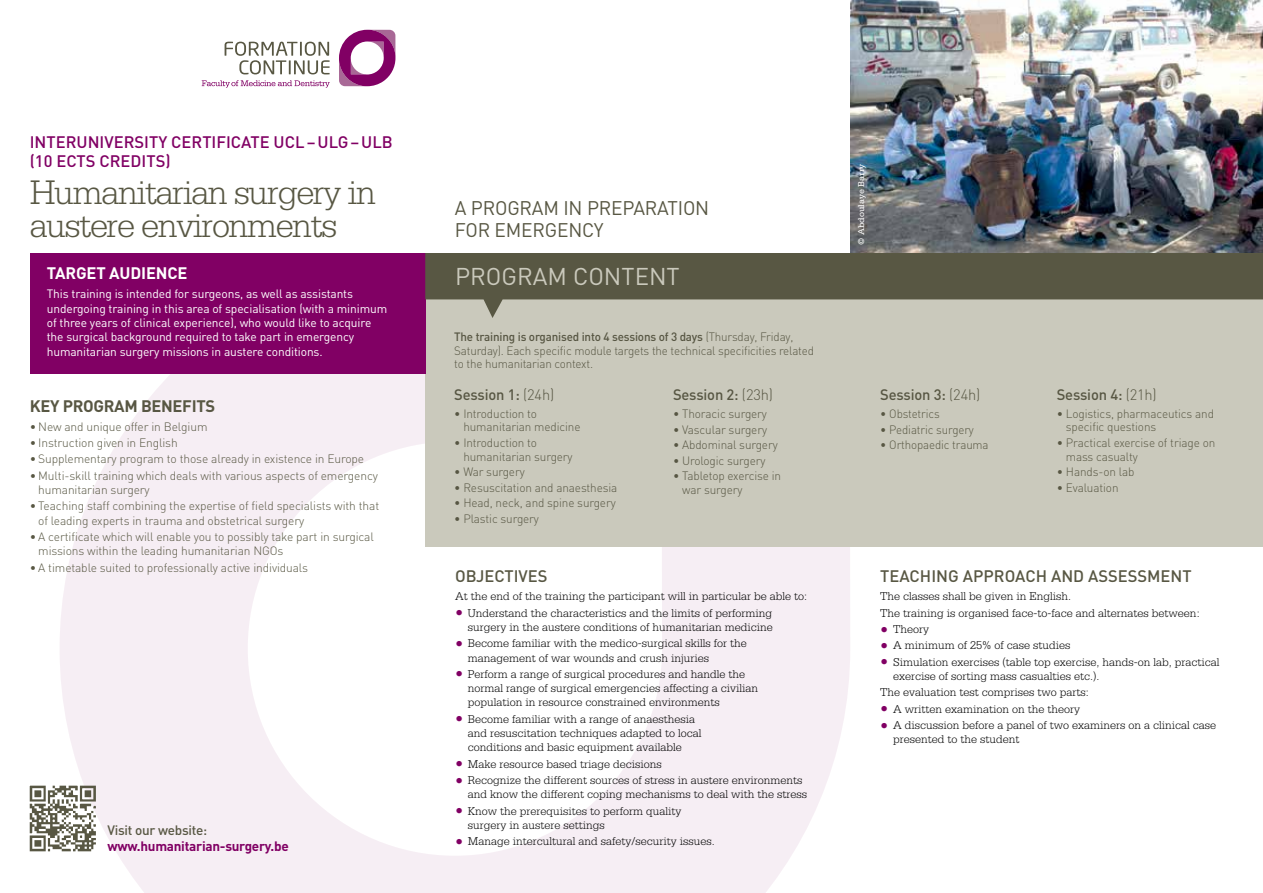
<style>
.page{position:relative;width:1263px;height:893px;background:#fff}
.page>*{position:absolute;margin:0;border:0;box-sizing:border-box;transform-origin:0 0}
.t1{font:300 36px/33px "Serifa Std";letter-spacing:-.04em;color:#585743}
.t2{font:24px "DIN";color:#cac9bc}
.t3{font:19.5px/22.5px "DIN";letter-spacing:-.01em;color:#585743}
.t4{font:500 16.5px/19.5px "DIN";color:#810064}
.t5{font:500 16.5px "DIN";color:#585743}
.t6{font:700 16.5px "DIN";letter-spacing:-.02em;color:#585743}
.t7{font:700 16.5px "DIN";letter-spacing:-.01em;color:#fff}
.t8{font:500 15px "DIN";letter-spacing:-.01em;color:#575643}
.t9{font:700 13.5px "DIN";letter-spacing:-.02em;color:#810064}
.t10{font:500 13.5px "DIN";letter-spacing:-.02em;color:#585743}
.t11{font:300 12px/14.2px "Serifa Std";color:#000}
.t12{font:300 12px/14.2px "DIN";letter-spacing:-.01em;color:#585743}
.t13{font:300 12px/13.5px "DIN";letter-spacing:-.01em;color:#575643}
.t14{font:12px/14.4px "DIN";letter-spacing:-.01em;color:#fff}
.t15{font:300 12px "DIN";letter-spacing:-.01em;color:#585743;scale:.96 1}
.t16{font:9px "Serifa Std";color:#fff}
.s1{font-weight:500}
.s2{font-weight:300}
.s3{font-size:16.5px;color:#810064}
.s4{color:#585743}
.s5{font-weight:300;color:#585743}
</style>
<div class="page">
<svg style="left:60px;top:373px;width:790px;height:520px;fill:#f6eef4"></svg>
<img style="left:850px;top:0;width:413px;height:253px">
<div style="left:425px;top:253px;width:838px;height:293px;background:#cac9bc"></div>
<div style="left:30px;top:253px;width:395px;height:120px;background:#810064"></div>
<img style="left:29px;top:779px;width:74px;height:79px">
<svg style="left:225px;top:42px;width:105px;height:32px"></svg>
<svg style="left:339px;top:30px;width:56px;height:56px"></svg>
<svg style="left:202px;top:80px;width:128px;height:8px"></svg>
<svg style="left:425px;top:253px;width:838px;height:65px;fill:#585743"></svg>
<h3 class="t4" style="left:30px;top:132px;width:365px">INTERUNIVERSITY CERTIFICATE UCL–ULG–ULB (10 ECTS CREDITS)</h3>
<h1 class="t1" style="left:30px;top:176px;width:348px">Humanitarian surgery in austere environments</h1>
<h3 class="t7" style="left:47px;top:263px;width:142px">TARGET AUDIENCE</h3>
<p class="t14" style="left:47px;top:286px;width:342px">This training is intended for surgeons, as well as assistants undergoing training in this area of specialisation (with a minimum of three years of clinical experience), who would like to acquire the surgical background required to take part in emergency humanitarian surgery missions in austere conditions.</p>
<h3 class="t6" style="left:30px;top:395px;width:187px">KEY PROGRAM BENEFITS</h3>
<p class="t12" style="left:30px;top:419px;width:179px">• New and unique offer in Belgium</p>
<p class="t12" style="left:30px;top:435px;width:150px">• Instruction given in English</p>
<p class="t12" style="left:30px;top:452px;width:336px">• Supplementary program to those already in existence in Europe</p>
<p class="t12" style="left:38px;top:468px;width:341px;text-indent:-9px">• Multi-skill training which deals with various aspects of emergency humanitarian surgery</p>
<p class="t12" style="left:38px;top:499px;width:342px;text-indent:-9px">• Teaching staff combining the expertise of field specialists with that of leading experts in trauma and obstetrical surgery</p>
<p class="t12" style="left:38px;top:529px;width:337px;text-indent:-9px">• A certificate which will enable you to possibly take part in surgical missions within the leading humanitarian NGOs</p>
<p class="t12" style="left:30px;top:560px;width:280px">• A timetable suited to professionally active individuals</p>
<p class="t10" style="left:107px;top:821px;width:101px">Visit our website:</p>
<p class="t9" style="left:107px;top:838px;width:183px">www.humanitarian-surgery.be</p>
<h3 class="t3" style="left:455px;top:196px;width:256px">A PROGRAM IN PREPARATION<br>FOR EMERGENCY</h3>
<h2 class="t2" style="left:455px;top:262px;width:226px">PROGRAM CONTENT</h2>
<p class="t13" style="left:454px;top:330px;width:361px"><span class="s1">The training is organised into 4 sessions of 3 days</span> (Thursday, Friday,<br>Saturday). Each specific module targets the technical specificities related to the humanitarian context.</p>
<p class="t8" style="left:454px;top:385px;width:102px">Session 1: <span class="s2">(24h)</span></p>
<p class="t13" style="left:463px;top:407px;width:119px;text-indent:-9px">• Introduction to humanitarian medicine</p>
<p class="t13" style="left:463px;top:436px;width:111px;text-indent:-9px">• Introduction to humanitarian surgery</p>
<p class="t13" style="left:454px;top:465px;width:72px">• War surgery</p>
<p class="t13" style="left:454px;top:481px;width:165px">• Resuscitation and anaesthesia</p>
<p class="t13" style="left:454px;top:496px;width:163px">• Head, neck, and spine surgery</p>
<p class="t13" style="left:454px;top:512px;width:86px">• Plastic surgery</p>
<p class="t8" style="left:673px;top:385px;width:102px">Session 2: <span class="s2">(23h)</span></p>
<p class="t13" style="left:673px;top:407px;width:95px">• Thoracic surgery</p>
<p class="t13" style="left:673px;top:422px;width:96px">• Vascular surgery</p>
<p class="t13" style="left:673px;top:438px;width:106px">• Abdominal surgery</p>
<p class="t13" style="left:673px;top:454px;width:94px">• Urologic surgery</p>
<p class="t13" style="left:682px;top:469px;width:100px;text-indent:-9px">• Tabletop exercise in war surgery</p>
<h3 class="t5" style="left:455px;top:565px;width:94px">OBJECTIVES</h3>
<p class="t11" style="left:455px;top:589px;width:354px">At the end of the training the participant will in particular be able to:</p>
<p class="t11" style="left:455px;top:606px;width:319px;text-align:right"><span class="s3">•</span> Understand the characteristics and the limits of performing surgery in the austere conditions of humanitarian medicine</p>
<p class="t11" style="left:468px;top:636px;width:280px;text-indent:-13px"><span class="s3">•</span> Become familiar with the medico-surgical skills for the management of war wounds and crush injuries</p>
<p class="t11" style="left:468px;top:667px;width:292px;text-indent:-13px"><span class="s3">•</span> Perform a range of surgical procedures and handle the normal range of surgical emergencies affecting a civilian population in resource constrained environments</p>
<p class="t11" style="left:468px;top:712px;width:235px;text-indent:-13px"><span class="s3">•</span> Become familiar with a range of anaesthesia and resuscitation techniques adapted to local conditions and basic equipment available</p>
<p class="t11" style="left:455px;top:757px;width:208px"><span class="s3">•</span> Make resource based triage decisions</p>
<p class="t11" style="left:468px;top:773px;width:341px;text-indent:-13px"><span class="s3">•</span> Recognize the different sources of stress in austere environments and know the different coping mechanisms to deal with the stress</p>
<p class="t11" style="left:468px;top:804px;width:215px;text-indent:-13px"><span class="s3">•</span> Know the prerequisites to perform quality surgery in austere settings</p>
<p class="t11" style="left:455px;top:834px;width:261px"><span class="s3">•</span> Manage intercultural and safety/security issues.</p>
<p class="t16" style="left:856px;top:245px;width:83px;rotate:-90deg">© Abdoulaye Barry</p>
<p class="t8" style="left:880px;top:385px;width:102px">Session <span class="s4">3:</span> <span class="s5">(24h)</span></p>
<p class="t15" style="left:880px;top:406px;width:64px">• Obstetrics</p>
<p class="t15" style="left:880px;top:422px;width:99px">• Pediatric surgery</p>
<p class="t15" style="left:880px;top:437px;width:114px">• Orthopaedic trauma</p>
<p class="t8" style="left:1057px;top:385px;width:102px">Session <span class="s4">4:</span> <span class="s5">(21h)</span></p>
<p class="t12" style="left:1066px;top:407px;width:150px;line-height:13.5px;text-indent:-9px">• Logistics, pharmaceutics and specific questions</p>
<p class="t12" style="left:1066px;top:436px;width:151px;line-height:13.5px;text-indent:-9px">• Practical exercise of triage on mass casualty</p>
<p class="t12" style="left:1057px;top:465px;width:79px">• Hands-on lab</p>
<p class="t12" style="left:1057px;top:480px;width:63px">• Evaluation</p>
<h3 class="t5" style="left:880px;top:565px;width:313px">TEACHING APPROACH AND ASSESSMENT</h3>
<p class="t11" style="left:880px;top:588px;width:321px;line-height:16.4px">The classes shall be given in English.<br>The training is organised face-to-face and alternates between:</p>
<p class="t11" style="left:880px;top:622px;width:50px"><span class="s3">•</span> Theory</p>
<p class="t11" style="left:880px;top:638px;width:192px"><span class="s3">•</span> A minimum of 25% of case studies</p>
<p class="t11" style="left:893px;top:655px;width:328px;text-indent:-13px"><span class="s3">•</span> Simulation exercises (table top exercise, hands-on lab, practical exercise of sorting mass casualties etc.).</p>
<p class="t11" style="left:880px;top:685px;width:210px">The evaluation test comprises two parts:</p>
<p class="t11" style="left:880px;top:702px;width:201px"><span class="s3">•</span> A written examination on the theory</p>
<p class="t11" style="left:893px;top:718px;width:325px;text-indent:-13px"><span class="s3">•</span> A discussion before a panel of two examiners on a clinical case presented to the student</p>
</div>
